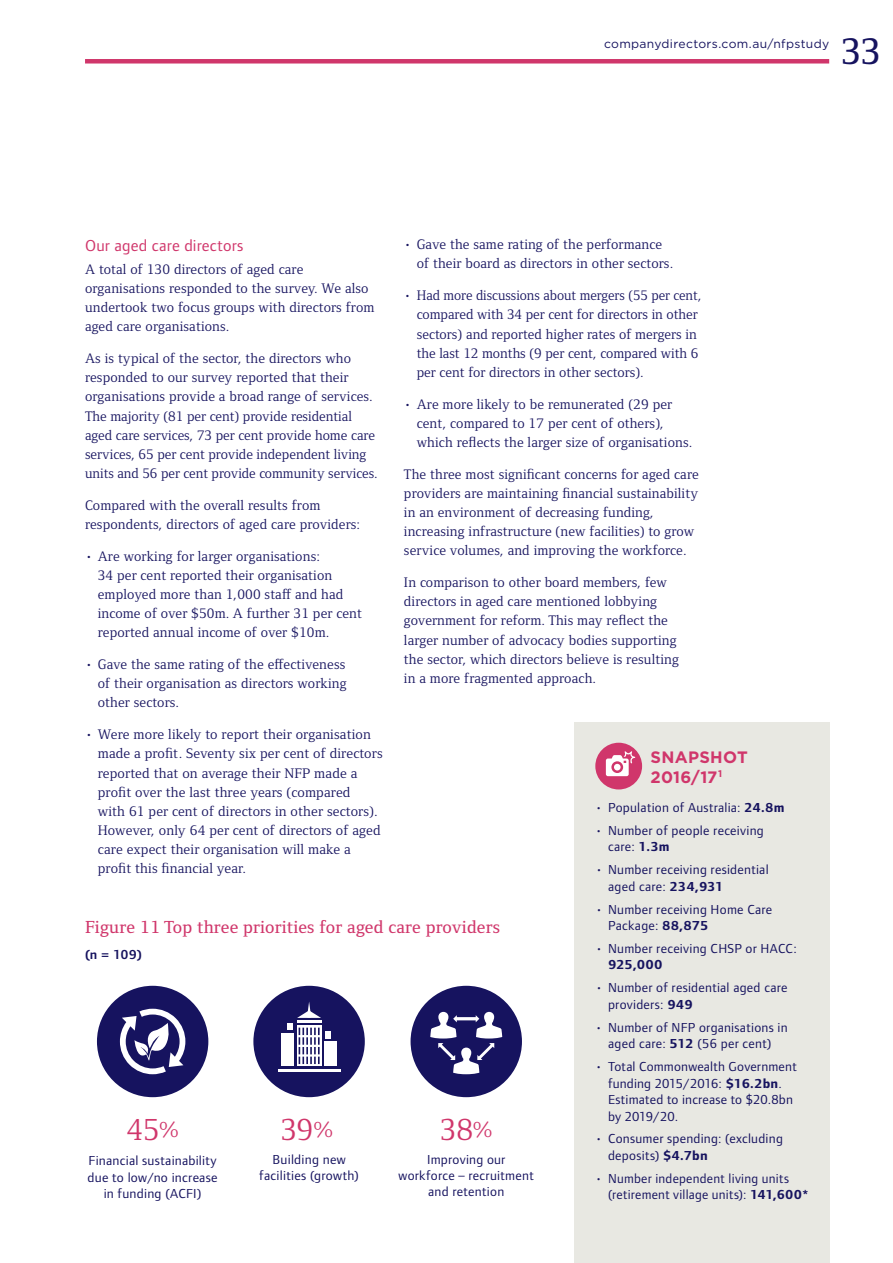
<style>
.page{position:relative;width:893px;height:1263px;background:#fff}
.page>*{position:absolute;margin:0;border:0;box-sizing:border-box;transform-origin:0 0}
.t1{font:500 38.25px "Foundry Form Serif";color:#16135f}
.t2{font:31.5px "Foundry Form Serif";color:#d0366b}
.t3{font:500 18px "Foundry Form Serif";letter-spacing:.01em;color:#d0366b}
.t4{font:16.5px "Foundry Form Sans";letter-spacing:.01em;color:#d0366b}
.t5{font:700 16.5px/19.8px "Gotham";letter-spacing:.015em;color:#d0366b}
.t6{font:14.25px/19px "Foundry Form Serif";letter-spacing:.01em;color:#16135f}
.t7{font:13.5px/16.5px "Foundry Form Sans";letter-spacing:.02em;color:#16135f}
.t8{font:600 13.5px "Foundry Form Sans";color:#16135f}
.t9{font:700 13.5px "Foundry Form Sans";letter-spacing:.01em;color:#16135f}
.t10{font:12px "Gotham";letter-spacing:.025em;color:#16135f}
.s1{font-weight:700}
.s2{font-size:22.5px}
</style>
<div class="page">
<div style="left:85px;top:59px;width:744px;height:5px;background:#d0366b"></div>
<div style="left:97px;top:986px;width:111px;height:111px;background:#16135f;border-radius:50%"></div>
<div style="left:253px;top:986px;width:112px;height:111px;background:#16135f;border-radius:50%"></div>
<div style="left:411px;top:986px;width:111px;height:111px;background:#16135f;border-radius:50%"></div>
<div style="left:574px;top:723px;width:255px;height:540px;background:#e8e8e2"></div>
<div style="left:595px;top:743px;width:47px;height:46px;background:#d0366b;border-radius:50%"></div>
<svg style="left:606px;top:751px;width:29px;height:25px"></svg>
<svg style="left:120px;top:1009px;width:65px;height:65px"></svg>
<hr style="left:278px;top:1069px;width:63px;height:2px;background:#fff">
<svg style="left:297px;top:1025px;width:24px;height:41px"></svg>
<svg style="left:299px;top:1028px;width:21px;height:36px"></svg>
<div style="left:281px;top:1033px;width:12px;height:33px;background:#fff"></div>
<div style="left:287px;top:1023px;width:6px;height:7px;background:#fff"></div>
<div style="left:325px;top:1041px;width:12px;height:25px;background:#fff"></div>
<div style="left:325px;top:1031px;width:6px;height:7px;background:#fff"></div>
<svg style="left:297px;top:1002px;width:24px;height:16px"></svg>
<hr style="left:297px;top:1020px;width:24px;height:3px;background:#fff">
<svg style="left:430px;top:1012px;width:72px;height:62px"></svg>
<p class="t10" style="left:604px;top:36px;width:227px">companydirectors.com.au/nfpstudy</p>
<h1 class="t1" style="left:841px;top:30px;width:42px">33</h1>
<p class="t4" style="left:85px;top:235px;width:160px">Our aged care directors</p>
<p class="t6" style="left:85px;top:260px;width:291px">A total of 130 directors of aged care organisations responded to the survey. We also undertook two focus groups with directors from aged care organisations.</p>
<p class="t6" style="left:85px;top:349px;width:294px">As is typical of the sector, the directors who responded to our survey reported that their organisations provide a broad range of services.<br>The majority (81 per cent) provide residential aged care services, 73 per cent provide home care services, 65 per cent provide independent living units and 56 per cent provide community services.</p>
<p class="t6" style="left:85px;top:496px;width:277px">Compared with the overall results from respondents, directors of aged care providers:</p>
<p class="t6" style="left:98px;top:546px;width:266px;text-indent:-13px">• Are working for larger organisations:<br>34 per cent reported their organisation employed more than 1,000 staff and had income of over $50m. A further 31 per cent reported annual income of over $10m.</p>
<p class="t6" style="left:98px;top:655px;width:250px;text-align:justify;text-indent:-13px">• Gave the same rating of the effectiveness of their organisation as directors working other sectors.</p>
<p class="t6" style="left:98px;top:725px;width:286px;text-indent:-13px">• Were more likely to report their organisation made a profit. Seventy six per cent of directors reported that on average their NFP made a profit over the last three years (compared<br>with 61 per cent of directors in other sectors).<br>However, only 64 per cent of directors of aged care expect their organisation will make a profit this financial year.</p>
<p class="t6" style="left:417px;top:235px;width:258px;text-indent:-13px">• Gave the same rating of the performance of their board as directors in other sectors.</p>
<p class="t6" style="left:417px;top:286px;width:286px;text-indent:-13px">• Had more discussions about mergers (55 per cent, compared with 34 per cent for directors in other sectors) and reported higher rates of mergers in the last 12 months (9 per cent, compared with 6 per cent for directors in other sectors).</p>
<p class="t6" style="left:417px;top:394px;width:277px;text-indent:-13px">• Are more likely to be remunerated (29 per cent, compared to 17 per cent of others), which reflects the larger size of organisations.</p>
<p class="t6" style="left:404px;top:465px;width:296px">The three most significant concerns for aged care providers are maintaining financial sustainability in an environment of decreasing funding, increasing infrastructure (new facilities) to grow service volumes, and improving the workforce.</p>
<p class="t6" style="left:404px;top:573px;width:276px">In comparison to other board members, few directors in aged care mentioned lobbying government for reform. This may reflect the larger number of advocacy bodies supporting the sector, which directors believe is resulting in a more fragmented approach.</p>
<p class="t5" style="left:651px;top:747px;width:99px">SNAPSHOT<br>2016/17<sup>1</sup></p>
<p class="t7" style="left:595px;top:799px;width:191px">• Population of Australia: <span class="s1">24.8m</span></p>
<p class="t7" style="left:608px;top:822px;width:157px;text-indent:-13px">• Number of people receiving care: <span class="s1">1.3m</span></p>
<p class="t7" style="left:608px;top:861px;width:162px;text-indent:-13px">• Number receiving residential aged care: <span class="s1">234,931</span></p>
<p class="t7" style="left:608px;top:901px;width:166px;text-indent:-13px">• Number receiving Home Care<br>Package: <span class="s1">88,875</span></p>
<p class="t7" style="left:595px;top:940px;width:203px">• Number receiving CHSP or HACC:</p>
<p class="t9" style="left:608px;top:957px;width:56px">925,000</p>
<p class="t7" style="left:608px;top:979px;width:181px;text-indent:-13px">• Number of residential aged care providers: <span class="s1">949</span></p>
<p class="t7" style="left:595px;top:1019px;width:194px;text-align:center">• Number of NFP organisations in aged care: <span class="s1">512</span> (56 per cent)</p>
<p class="t7" style="left:608px;top:1058px;width:190px;text-indent:-13px">• Total Commonwealth Government funding 2015/2016: <span class="s1">$16.2bn</span>.<br>Estimated to increase to $20.8bn by 2019/20.</p>
<p class="t7" style="left:608px;top:1131px;width:176px;text-indent:-13px">• Consumer spending: (excluding deposits) <span class="s1">$4.7bn</span></p>
<p class="t7" style="left:608px;top:1170px;width:202px;text-indent:-13px">• Number independent living units (retirement village units): <span class="s1">141,600*</span></p>
<p class="t3" style="left:85px;top:916px;width:416px">Figure 11 Top three priorities for aged care providers</p>
<p class="t8" style="left:85px;top:946px;width:59px">(n = 109)</p>
<h2 class="t2" style="left:127px;top:1112px;width:54px">45<span class="s2">%</span></h2>
<h2 class="t2" style="left:281px;top:1112px;width:54px">39<span class="s2">%</span></h2>
<h2 class="t2" style="left:440px;top:1112px;width:54px">38<span class="s2">%</span></h2>
<p class="t7" style="left:88px;top:1153px;width:132px;text-align:center">Financial sustainability due to low/no increase in funding (ACFI)</p>
<p class="t7" style="left:259px;top:1151px;width:101px;text-align:center">Building new facilities (growth)</p>
<p class="t7" style="left:399px;top:1151px;width:137px;text-align:center">Improving our workforce – recruitment and retention</p>
</div>
